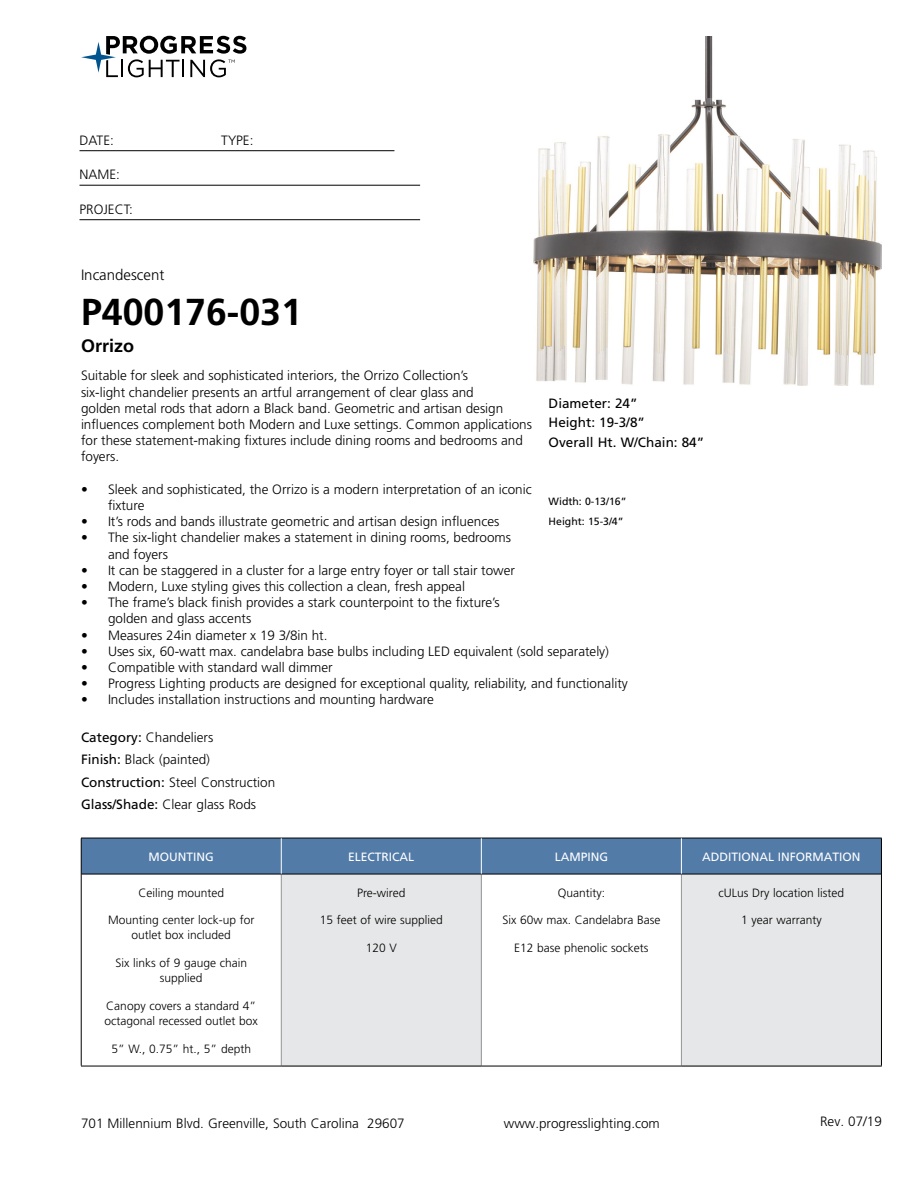
<style>
.page{position:relative;width:918px;height:1188px;background:#fff}
.page>*{position:absolute;margin:0;border:0;box-sizing:border-box;transform-origin:0 0}
.t1{font:700 37.5px "Frutiger LT Std";color:#000}
.t2{font:700 18px "Frutiger LT Std";color:#000}
.t3{font:300 15px "Frutiger LT Std";color:#000}
.t4{font:300 13.5px/16.2px "Frutiger LT Std";color:#000}
.t5{font:13.5px/19.5px "Frutiger LT Std";color:#000}
.t6{font:300 12px/15px "Frutiger LT Std";color:#000;text-align:center}
.t7{font:12px "Frutiger LT Std";color:#fff}
.t8{font:10.5px/19.5px "Frutiger LT Std";color:#000}
.s1{font-weight:400}
</style>
<div class="page">
<svg style="left:81px;top:36px;width:165px;height:41px"></svg>
<hr style="left:80px;top:150px;width:314px;height:1px;background:#000">
<hr style="left:80px;top:185px;width:340px;height:1px;background:#000">
<hr style="left:80px;top:219px;width:340px;height:1px;background:#000">
<div style="left:82px;top:839px;width:799px;height:35px;background:#527ba8"></div>
<div style="left:281px;top:874px;width:200px;height:192px;background:#e6e7e8"></div>
<div style="left:681px;top:874px;width:200px;height:192px;background:#e6e7e8"></div>
<hr style="left:281px;top:874px;width:1px;height:192px;background:#939598">
<hr style="left:481px;top:874px;width:1px;height:192px;background:#939598">
<hr style="left:681px;top:874px;width:1px;height:192px;background:#939598">
<hr style="left:81px;top:874px;width:200px;height:1px;background:#000">
<hr style="left:281px;top:874px;width:200px;height:1px;background:#000">
<hr style="left:481px;top:874px;width:200px;height:1px;background:#000">
<hr style="left:681px;top:874px;width:200px;height:1px;background:#000">
<hr style="left:81px;top:1066px;width:200px;height:1px;background:#000">
<hr style="left:281px;top:1066px;width:200px;height:1px;background:#000">
<hr style="left:481px;top:1066px;width:200px;height:1px;background:#000">
<hr style="left:681px;top:1066px;width:201px;height:1px;background:#000">
<hr style="left:81px;top:838px;width:200px;height:1px;background:#000">
<hr style="left:81px;top:838px;width:1px;height:36px;background:#000">
<hr style="left:281px;top:838px;width:200px;height:1px;background:#000">
<hr style="left:481px;top:838px;width:200px;height:1px;background:#000">
<hr style="left:681px;top:838px;width:201px;height:1px;background:#000">
<hr style="left:881px;top:838px;width:1px;height:36px;background:#000">
<hr style="left:81px;top:874px;width:1px;height:192px;background:#000">
<hr style="left:881px;top:874px;width:1px;height:192px;background:#000">
<hr style="left:281px;top:838px;width:1px;height:36px;background:#fff">
<hr style="left:681px;top:838px;width:1px;height:36px;background:#fff">
<hr style="left:481px;top:838px;width:1px;height:36px;background:#fff">
<img style="left:533px;top:36px;width:349px;height:349px">
<p class="t4" style="left:80px;top:132px;width:36px">DATE:</p>
<p class="t4" style="left:221px;top:132px;width:34px">TYPE:</p>
<p class="t4" style="left:80px;top:167px;width:42px">NAME:</p>
<p class="t4" style="left:80px;top:201px;width:55px">PROJECT:</p>
<p class="t3" style="left:81px;top:266px;width:85px">Incandescent</p>
<h1 class="t1" style="left:81px;top:290px;width:222px">P400176-031</h1>
<h2 class="t2" style="left:81px;top:335px;width:55px">Orrizo</h2>
<p class="t4" style="left:81px;top:368px;width:453px">Suitable for sleek and sophisticated interiors, the Orrizo Collection’s<br>six-light chandelier presents an artful arrangement of clear glass and<br>golden metal rods that adorn a Black band. Geometric and artisan design influences complement both Modern and Luxe settings. Common applications for these statement-making fixtures include dining rooms and bedrooms and foyers.</p>
<p class="t4" style="left:108px;top:481px;width:425px;text-indent:-27px">• Sleek and sophisticated, the Orrizo is a modern interpretation of an iconic fixture</p>
<p class="t4" style="left:81px;top:514px;width:420px">• It’s rods and bands illustrate geometric and artisan design influences</p>
<p class="t4" style="left:108px;top:530px;width:405px;text-indent:-27px">• The six-light chandelier makes a statement in dining rooms, bedrooms and foyers</p>
<p class="t4" style="left:81px;top:562px;width:436px">• It can be staggered in a cluster for a large entry foyer or tall stair tower</p>
<p class="t4" style="left:81px;top:578px;width:386px">• Modern, Luxe styling gives this collection a clean, fresh appeal</p>
<p class="t4" style="left:108px;top:595px;width:393px;text-indent:-27px">• The frame’s black finish provides a stark counterpoint to the fixture’s golden and glass accents</p>
<p class="t4" style="left:81px;top:627px;width:248px">• Measures 24in diameter x 19 3/8in ht.</p>
<p class="t4" style="left:81px;top:643px;width:530px">• Uses six, 60-watt max. candelabra base bulbs including LED equivalent (sold separately)</p>
<p class="t4" style="left:81px;top:659px;width:253px">• Compatible with standard wall dimmer</p>
<p class="t4" style="left:81px;top:676px;width:548px">• Progress Lighting products are designed for exceptional quality, reliability, and functionality</p>
<p class="t4" style="left:81px;top:692px;width:354px">• Includes installation instructions and mounting hardware</p>
<p class="t4" style="left:81px;top:726px;width:196px;line-height:22.5px"><span class="s1">Category:</span> Chandeliers<br><span class="s1">Finish:</span> Black (painted)<br><span class="s1">Construction:</span> Steel Construction<br><span class="s1">Glass/Shade:</span> Clear glass Rods</p>
<p class="t7" style="left:149px;top:849px;width:67px">MOUNTING</p>
<p class="t7" style="left:348px;top:849px;width:68px">ELECTRICAL</p>
<p class="t7" style="left:555px;top:849px;width:55px">LAMPING</p>
<p class="t7" style="left:702px;top:849px;width:160px">ADDITIONAL INFORMATION</p>
<p class="t6" style="left:138px;top:885px;width:87px">Ceiling mounted</p>
<p class="t6" style="left:108px;top:913px;width:148px">Mounting center lock-up for outlet box included</p>
<p class="t6" style="left:115px;top:956px;width:133px">Six links of 9 gauge chain supplied</p>
<p class="t6" style="left:105px;top:998px;width:155px;text-align:left">Canopy covers a standard 4” octagonal recessed outlet box</p>
<p class="t6" style="left:111px;top:1041px;width:141px">5” W., 0.75” ht., 5” depth</p>
<p class="t5" style="left:549px;top:393px;width:157px">Diameter: 24”<br>Height: 19-3/8”<br>Overall Ht. W/Chain: 84”</p>
<p class="t8" style="left:549px;top:492px;width:79px">Width: 0-13/16”<br>Height: 15-3/4”</p>
<p class="t6" style="left:357px;top:885px;width:50px">Pre-wired</p>
<p class="t6" style="left:320px;top:913px;width:125px">15 feet of wire supplied</p>
<p class="t6" style="left:366px;top:941px;width:33px">120 V</p>
<p class="t6" style="left:719px;top:885px;width:127px">cULus Dry location listed</p>
<p class="t6" style="left:741px;top:913px;width:82px">1 year warranty</p>
<p class="t6" style="left:558px;top:885px;width:49px">Quantity:</p>
<p class="t6" style="left:502px;top:913px;width:160px">Six 60w max. Candelabra Base</p>
<p class="t6" style="left:514px;top:941px;width:136px">E12 base phenolic sockets</p>
<p class="t4" style="left:81px;top:1115px;width:325px">701 Millennium Blvd. Greenville, South Carolina 29607</p>
<p class="t4" style="left:504px;top:1115px;width:158px">www.progresslighting.com</p>
<p class="t4" style="left:820px;top:1114px;width:63px">Rev. 07/19</p>
</div>
